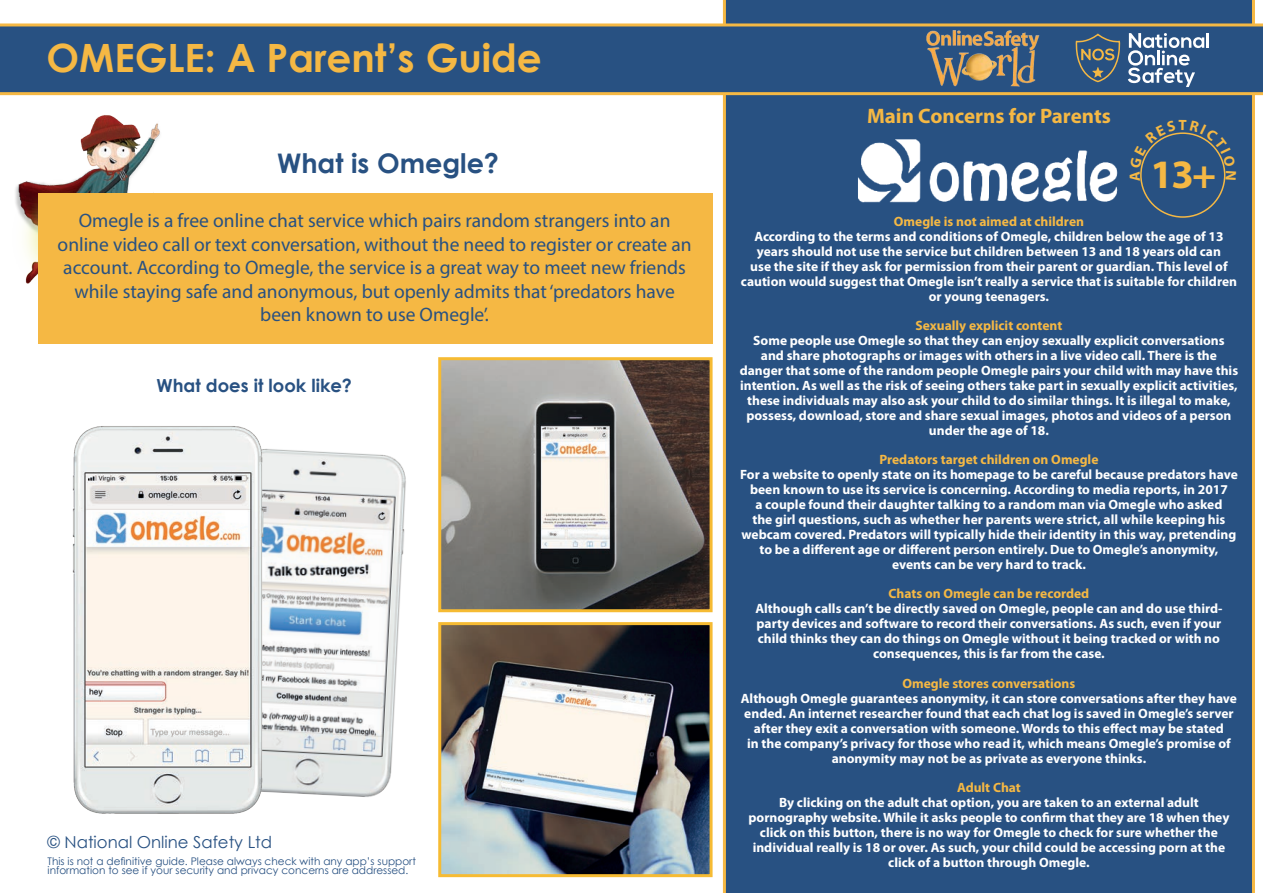
<style>
.page{position:relative;width:1263px;height:893px;background:#fff}
.page>*{position:absolute;margin:0;border:0;box-sizing:border-box;transform-origin:0 0}
.t1{font:700 40.5px "Myriad Pro";color:#f5b844}
.t2{font:700 39px "Century Gothic";color:#f5b844}
.t3{font:700 27px "Century Gothic";color:#285182}
.t4{font:700 21px "Myriad Pro";color:#f5b844}
.t5{font:19.5px/23.4px "Myriad Pro";color:#285182;text-align:center}
.t6{font:700 18px "Century Gothic";color:#285182}
.t7{font:16.5px "Century Gothic";color:#285182}
.t8{font:700 13.5px/15px "Myriad Pro";color:#fff;text-align:center}
.t9{font:700 13.5px "Myriad Pro";color:#f5b844}
.t10{font:10.5px/9px "Century Gothic";color:#285182}
</style>
<div class="page">
<img style="left:15px;top:115px;width:145px;height:169px">
<div style="left:38px;top:193px;width:674px;height:151px;background:#f5b844"></div>
<div style="left:723px;top:0;width:532px;height:893px;background:#285182"></div>
<svg style="left:0;top:23px;width:1263px;height:72px;background:#3c5b7c"></svg>
<hr style="left:1206px;top:33px;width:3px;height:15px;background:#fff">
<svg style="left:1128px;top:33px;width:76px;height:54px"></svg>
<svg style="left:1075px;top:33px;width:46px;height:58px;background:#4a6277"></svg>
<img style="left:923px;top:29px;width:118px;height:58px">
<img style="left:442px;top:626px;width:266px;height:247px">
<div style="left:438px;top:622px;width:274px;height:255px;border:3px solid #f6bb33"></div>
<img style="left:442px;top:361px;width:266px;height:247px">
<div style="left:438px;top:357px;width:274px;height:255px;border:3px solid #f6bb33"></div>
<img style="left:279px;top:449px;width:127px;height:348px">
<img style="left:72px;top:426px;width:207px;height:388px">
<img style="left:838px;top:131px;width:302px;height:93px">
<div style="left:1130px;top:120px;width:106px;height:61px;background:#285182"></div>
<h2 class="t2" style="left:47px;top:28px;width:497px">OMEGLE: A Parent’s Guide</h2>
<h3 class="t3" style="left:277px;top:143px;width:223px">What is Omegle?</h3>
<p class="t5" style="left:58px;top:209px;width:635px">Omegle is a free online chat service which pairs random strangers into an online video call or text conversation, without the need to register or create an account. According to Omegle, the service is a great way to meet new friends while staying safe and anonymous, but openly admits that ‘predators have been known to use Omegle’.</p>
<h3 class="t6" style="left:157px;top:372px;width:197px">What does it look like?</h3>
<p class="t7" style="left:48px;top:830px;width:226px">© National Online Safety Ltd</p>
<p class="t10" style="left:48px;top:856px;width:370px">This is not a definitive guide. Please always check with any app’s support information to see if your security and privacy concerns are addressed.</p>
<h3 class="t4" style="left:867px;top:104px;width:245px">Main Concerns for Parents</h3>
<h1 class="t1" style="left:1150px;top:151px;width:67px">13+</h1>
<p class="t9" style="left:894px;top:214px;width:192px">Omegle is not aimed at children</p>
<p class="t8" style="left:741px;top:229px;width:498px">According to the terms and conditions of Omegle, children below the age of 13 years should not use the service but children between 13 and 18 years old can<br>use the site if they ask for permission from their parent or guardian. This level of caution would suggest that Omegle isn’t really a service that is suitable for children or young teenagers.</p>
<p class="t9" style="left:915px;top:318px;width:148px">Sexually explicit content</p>
<p class="t8" style="left:740px;top:333px;width:500px">Some people use Omegle so that they can enjoy sexually explicit conversations<br>and share photographs or images with others in a live video call. There is the danger that some of the random people Omegle pairs your child with may have this intention. As well as the risk of seeing others take part in sexually explicit activities, these individuals may also ask your child to do similar things. It is illegal to make, possess, download, store and share sexual images, photos and videos of a person under the age of 18.</p>
<p class="t9" style="left:879px;top:452px;width:221px">Predators target children on Omegle</p>
<p class="t8" style="left:740px;top:467px;width:499px">For a website to openly state on its homepage to be careful because predators have been known to use its service is concerning. According to media reports, in 2017<br>a couple found their daughter talking to a random man via Omegle who asked<br>the girl questions, such as whether her parents were strict, all while keeping his webcam covered. Predators will typically hide their identity in this way, pretending to be a different age or different person entirely. Due to Omegle’s anonymity, events can be very hard to track.</p>
<p class="t9" style="left:888px;top:586px;width:202px">Chats on Omegle can be recorded</p>
<p class="t8" style="left:755px;top:602px;width:468px">Although calls can’t be directly saved on Omegle, people can and do use third&shy;party devices and software to record their conversations. As such, even if your child thinks they can do things on Omegle without it being tracked or with no consequences, this is far from the case.</p>
<p class="t9" style="left:902px;top:675px;width:174px">Omegle stores conversations</p>
<p class="t8" style="left:741px;top:691px;width:498px">Although Omegle guarantees anonymity, it can store conversations after they have ended. An internet researcher found that each chat log is saved in Omegle’s server after they exit a conversation with someone. Words to this effect may be stated<br>in the company’s privacy for those who read it, which means Omegle’s promise of anonymity may not be as private as everyone thinks.</p>
<p class="t9" style="left:957px;top:779px;width:65px">Adult Chat</p>
<p class="t8" style="left:748px;top:795px;width:482px">By clicking on the adult chat option, you are taken to an external adult pornography website. While it asks people to confirm that they are 18 when they click on this button, there is no way for Omegle to check for sure whether the individual really is 18 or over. As such, your child could be accessing porn at the click of a button through Omegle.</p>
</div>
